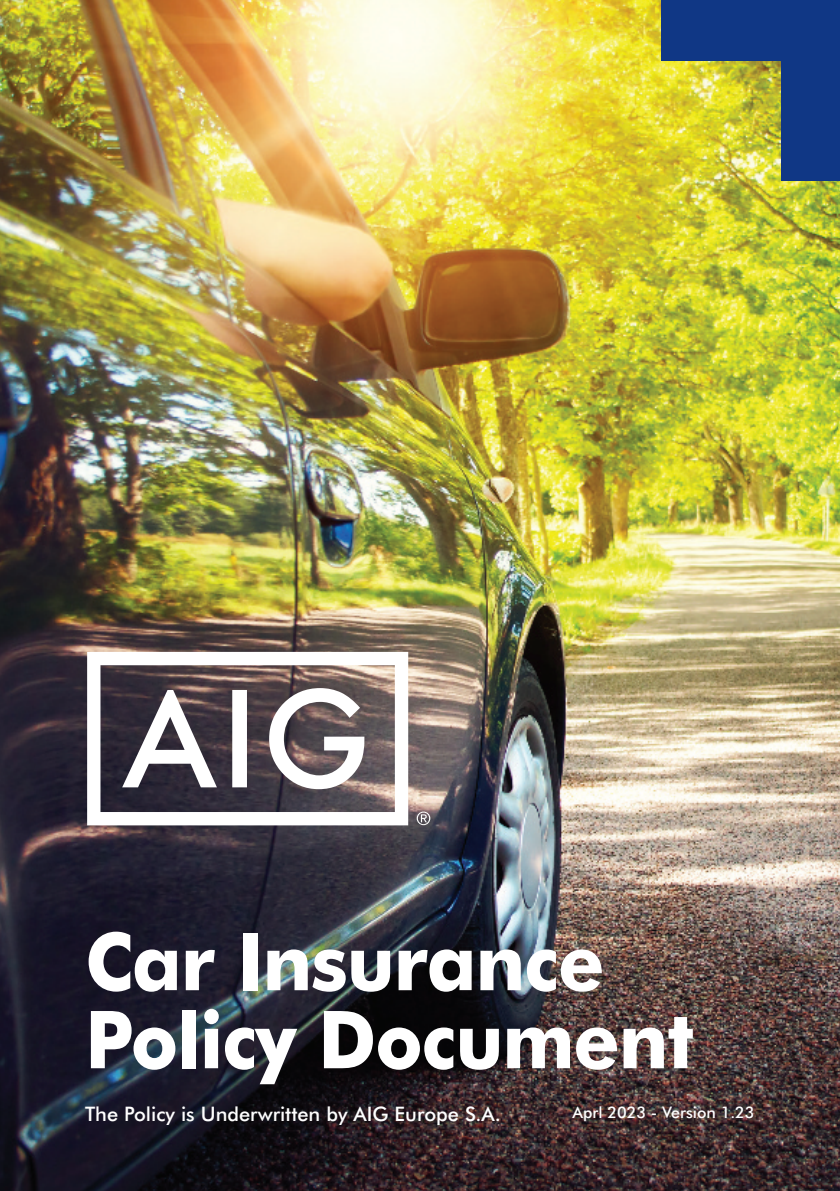
<style>
.page{position:relative;width:840px;height:1191px;background:#fff}
.page>*{position:absolute;margin:0;border:0;box-sizing:border-box;transform-origin:0 0}
.t1{font:700 80px/78px "AIG Futura";letter-spacing:-.015em;color:#fff;scale:.95 1}
.t2{font:500 20px "AIG Futura";color:#fff}
.t3{font:500 16px "AIG Futura";color:#fff}
</style>
<div class="page">
<img style="left:0;top:0;width:839px;height:1191px">
<div style="left:660px;top:0;width:179px;height:60px;background:#103785"></div>
<div style="left:780px;top:0;width:59px;height:180px;background:#103785"></div>
<svg style="left:87px;top:652px;width:321px;height:173px"></svg>
<svg style="left:416px;top:811px;width:14px;height:14px"></svg>
<h1 class="t1" style="left:85px;top:929px;width:642px">Car Insurance<br>Policy Document</h1>
<p class="t2" style="left:85px;top:1106px;width:417px">The Policy is Underwritten by AIG Europe S.A.</p>
<p class="t3" style="left:572px;top:1106px;width:183px">Aprl 2023 - Version 1.23</p>
</div>
